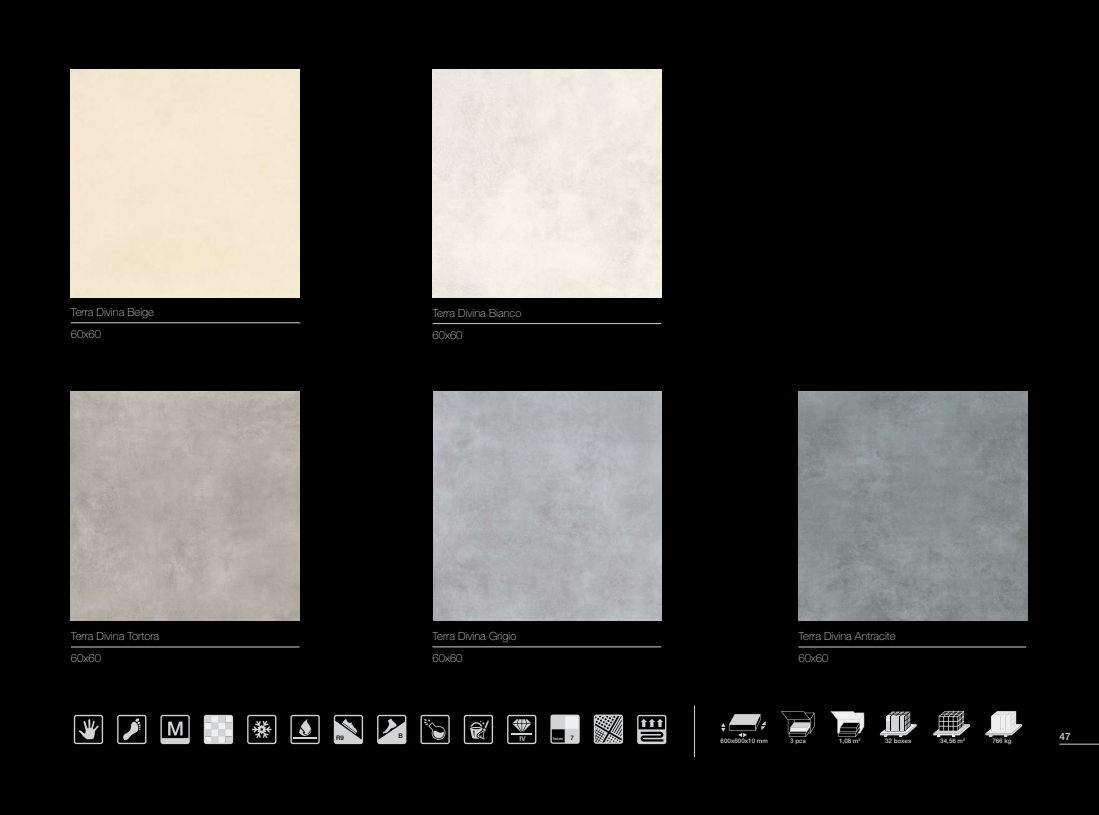
<style>
.page{position:relative;width:1099px;height:815px;background:#fff}
.page>*{position:absolute;margin:0;border:0;box-sizing:border-box;transform-origin:0 0}
.t1{font:100 11.25px/22.5px "Helvetica Neue LT Std";color:#d1d3d4}
.t2{font:500 10px "Helvetica Neue LT Std";color:#d1d3d4}
.t3{font:500 6.88px "Helvetica Neue LT Std";color:#d1d3d4}
.t4{font:500 6.25px "Helvetica Neue LT Std";color:#d1d3d4}
.t5{font:500 6.25px "Helvetica Neue LT Std";color:#000}
.t6{font:500 4.12px "Helvetica Neue LT Std";color:#d1d3d4}
</style>
<div class="page">
<div style="left:0;top:0;width:1098px;height:815px;background:#000"></div>
<img style="left:71px;top:392px;width:228px;height:228px">
<div style="left:432px;top:69px;width:229px;height:229px;background:#efebe1"></div>
<img style="left:798px;top:392px;width:229px;height:228px">
<div style="left:71px;top:69px;width:228px;height:229px;background:#f3e8d2"></div>
<img style="left:433px;top:392px;width:228px;height:228px">
<hr style="left:1059px;top:744px;width:39px;height:1px;background:#d1d3d4">
<hr style="left:71px;top:647px;width:228px;height:1px;background:#d1d3d4">
<hr style="left:432px;top:323px;width:229px;height:1px;background:#d1d3d4">
<hr style="left:71px;top:323px;width:229px;height:1px;background:#d1d3d4">
<hr style="left:798px;top:647px;width:228px;height:1px;background:#d1d3d4">
<hr style="left:432px;top:647px;width:229px;height:1px;background:#d1d3d4">
<hr style="left:694px;top:706px;width:1px;height:51px;background:#d1d3d4">
<svg style="left:290px;top:715px;width:30px;height:29px"></svg>
<hr style="left:293px;top:737px;width:24px;height:2px;background:#d1d3d4">
<svg style="left:74px;top:715px;width:29px;height:29px"></svg>
<svg style="left:117px;top:715px;width:29px;height:29px"></svg>
<svg style="left:247px;top:715px;width:29px;height:29px"></svg>
<svg style="left:160px;top:715px;width:30px;height:29px"></svg>
<svg style="left:420px;top:715px;width:30px;height:29px"></svg>
<svg style="left:204px;top:715px;width:29px;height:29px"></svg>
<svg style="left:464px;top:715px;width:29px;height:29px"></svg>
<svg style="left:334px;top:715px;width:29px;height:29px"></svg>
<svg style="left:342px;top:723px;width:14px;height:11px"></svg>
<svg style="left:377px;top:715px;width:29px;height:29px"></svg>
<svg style="left:507px;top:715px;width:29px;height:29px"></svg>
<svg style="left:550px;top:715px;width:29px;height:29px"></svg>
<svg style="left:593px;top:715px;width:30px;height:29px"></svg>
<svg style="left:637px;top:715px;width:29px;height:29px"></svg>
<svg style="left:879px;top:712px;width:37px;height:25px"></svg>
<svg style="left:721px;top:714px;width:44px;height:23px"></svg>
<svg style="left:933px;top:711px;width:36px;height:26px"></svg>
<svg style="left:985px;top:711px;width:37px;height:26px"></svg>
<svg style="left:781px;top:711px;width:33px;height:26px"></svg>
<svg style="left:830px;top:711px;width:34px;height:26px"></svg>
<p class="t1" style="left:71px;top:301px;width:85px">Terra Divina Beige<br>60x60</p>
<p class="t1" style="left:71px;top:625px;width:90px">Terra Divina Tortora<br>60x60</p>
<p class="t1" style="left:432px;top:301px;width:90px">Terra Divina Bianco<br>60x60</p>
<p class="t1" style="left:432px;top:625px;width:85px">Terra Divina Grigio<br>60x60</p>
<p class="t1" style="left:798px;top:625px;width:99px">Terra Divina Antracite<br>60x60</p>
<p class="t5" style="left:336px;top:734px;width:9px">R9</p>
<p class="t5" style="left:398px;top:732px;width:6px">B</p>
<p class="t5" style="left:570px;top:734px;width:5px">7</p>
<p class="t3" style="left:519px;top:734px;width:8px">IV</p>
<p class="t6" style="left:552px;top:736px;width:12px">faces</p>
<p class="t4" style="left:720px;top:737px;width:49px">600x600x10 mm</p>
<p class="t4" style="left:790px;top:737px;width:17px">3 pcs</p>
<p class="t4" style="left:839px;top:737px;width:23px">1,08 m<sup>2</sup></p>
<p class="t4" style="left:885px;top:737px;width:28px">32 boxes</p>
<p class="t4" style="left:940px;top:737px;width:26px">34,56 m<sup>2</sup></p>
<p class="t4" style="left:992px;top:737px;width:21px">766 kg</p>
<p class="t2" style="left:1059px;top:730px;width:13px">47</p>
</div>
